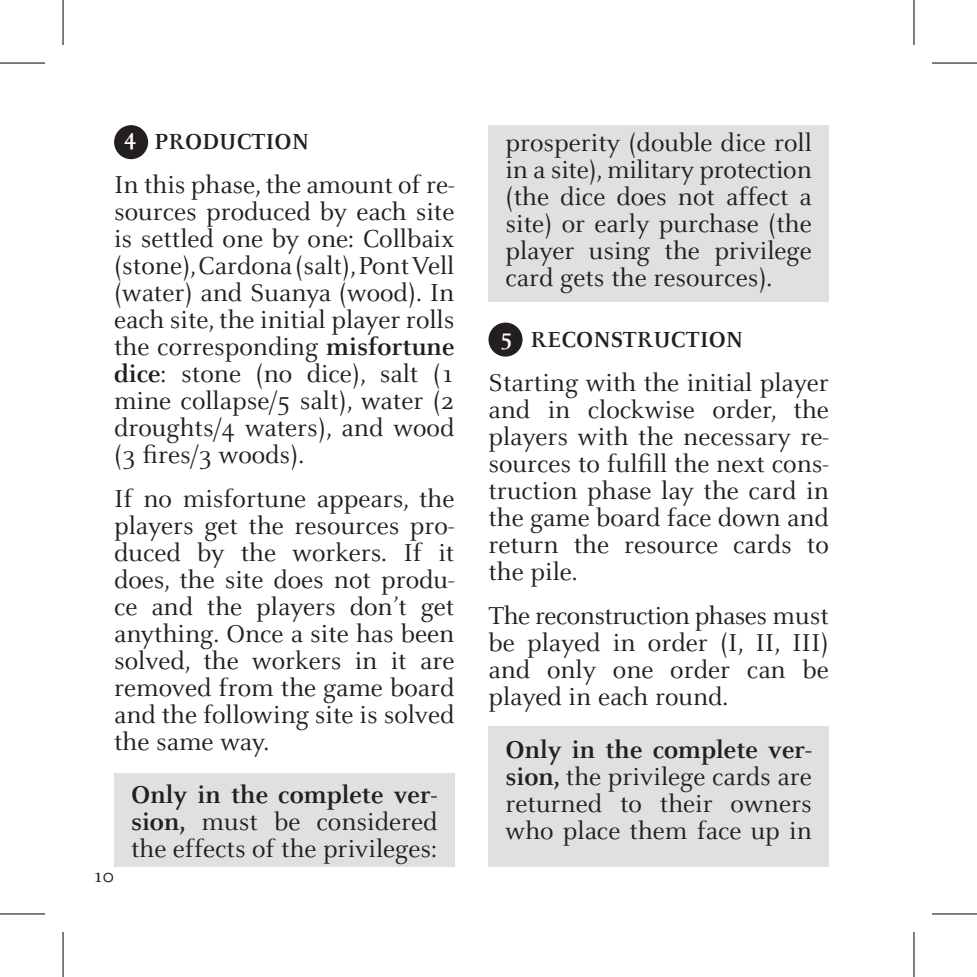
<style>
.page{position:relative;width:977px;height:977px;background:#fff}
.page>*{position:absolute;margin:0;border:0;box-sizing:border-box;transform-origin:0 0}
.t1{font:27px/27px "Celeste";color:#231f20;text-align:justify}
.t2{font:700 24px "Celeste";color:#231f20}
.t3{font:21px "Celeste";color:#231f20}
.s1{font-weight:700}
.s2{color:#fff}
</style>
<div class="page">
<div style="left:488px;top:726px;width:341px;height:141px;background:#e0e0e0"></div>
<div style="left:114px;top:773px;width:340px;height:94px;background:#e0e0e0"></div>
<div style="left:488px;top:322px;width:34px;height:34px;background:#231f20;border-radius:50%"></div>
<div style="left:114px;top:125px;width:34px;height:34px;background:#231f20;border-radius:50%"></div>
<div style="left:488px;top:125px;width:340px;height:176px;background:#e0e0e0"></div>
<hr style="left:0;top:62px;width:45px;height:2px;background:#000">
<hr style="left:931px;top:62px;width:45px;height:2px;background:#000">
<hr style="left:0;top:913px;width:45px;height:1px;background:#000">
<hr style="left:931px;top:913px;width:45px;height:1px;background:#000">
<hr style="left:62px;top:0;width:2px;height:45px;background:#000">
<hr style="left:62px;top:931px;width:2px;height:45px;background:#000">
<hr style="left:913px;top:0;width:1px;height:45px;background:#000">
<hr style="left:913px;top:931px;width:1px;height:45px;background:#000">
<p class="t2" style="left:124px;top:128px;width:186px"><sup>4</sup> PRODUCTION</p>
<p class="t1" style="left:114px;top:172px;width:342px">In this phase, the amount of re&shy;sources produced by each site is settled one by one: Collbaix (stone), Cardona (salt), Pont Vell (water) and Suanya (wood). In each site, the initial player rolls the corresponding <span class="s1">misfortune dice</span>: stone (no dice), salt (1 mine collapse/5 salt), water (2 droughts/4 waters), and wood (3 fires/3 woods).</p>
<p class="t1" style="left:114px;top:486px;width:342px">If no misfortune appears, the players get the resources pro&shy;duced by the workers. If it does, the site does not produ&shy;ce and the players don’t get anything. Once a site has been solved, the workers in it are removed from the game board and the following site is solved the same way.</p>
<p class="t1" style="left:131px;top:781px;width:308px"><span class="s1">Only in the complete ver&shy;sion,</span> must be considered the effects of the privileges:</p>
<p class="t3" style="left:93px;top:865px;width:22px">10</p>
<p class="t1" style="left:505px;top:130px;width:308px">prosperity (double dice roll in a site), military protection (the dice does not affect a site) or early purchase (the player using the privilege card gets the resources).</p>
<p class="t2" style="left:500px;top:327px;width:244px"><span class="s2">5</span> RECONSTRUCTION</p>
<p class="t1" style="left:488px;top:370px;width:342px">Starting with the initial player and in clockwise order, the players with the necessary re&shy;sources to fulfill the next cons&shy;truction phase lay the card in the game board face down and return the resource cards to the pile.</p>
<p class="t1" style="left:488px;top:603px;width:342px">The reconstruction phases must be played in order (I, II, III) and only one order can be played in each round.</p>
<p class="t1" style="left:505px;top:736px;width:308px"><span class="s1">Only in the complete ver&shy;sion,</span> the privilege cards are returned to their owners who place them face up in</p>
</div>
